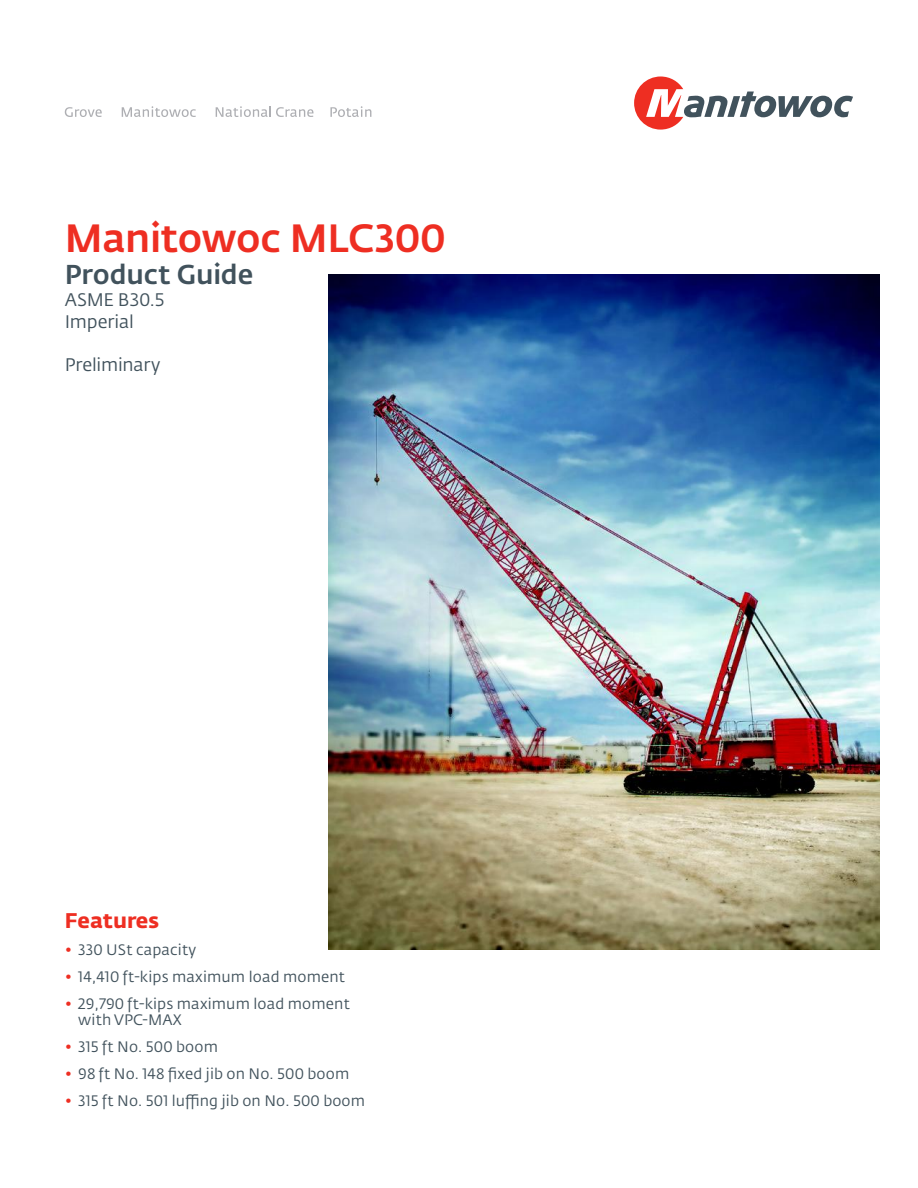
<style>
.page{position:relative;width:918px;height:1188px;background:#fff}
.page>*{position:absolute;margin:0;border:0;box-sizing:border-box;transform-origin:0 0}
.t1{font:500 39px "Fedra Sans Pro";letter-spacing:-.01em;color:#ee2e22}
.t2{font:500 27px "Fedra Sans Pro";letter-spacing:-.005em;color:#41525c}
.t3{font:700 21px "Fedra Sans Pro";color:#ee2e22}
.t4{font:18px/21.6px "Fedra Sans Pro";letter-spacing:-.01em;color:#41525c}
.t5{font:15px/16.5px "Fedra Sans Pro";letter-spacing:.01em;color:#41525c}
.s1{color:#ee2e22}
</style>
<div class="page">
<img style="left:328px;top:275px;width:551px;height:674px">
<svg style="left:65px;top:107px;width:37px;height:10px"></svg>
<svg style="left:122px;top:106px;width:74px;height:11px"></svg>
<svg style="left:216px;top:106px;width:97px;height:11px"></svg>
<svg style="left:330px;top:106px;width:41px;height:11px"></svg>
<svg style="left:634px;top:76px;width:219px;height:54px"></svg>
<h1 class="t1" style="left:65px;top:214px;width:383px">Manitowoc MLC300</h1>
<h2 class="t2" style="left:65px;top:258px;width:190px">Product Guide</h2>
<p class="t4" style="left:65px;top:289px;width:102px">ASME B30.5<br>Imperial</p>
<p class="t4" style="left:65px;top:354px;width:97px">Preliminary</p>
<h3 class="t3" style="left:65px;top:907px;width:96px">Features</h3>
<p class="t5" style="left:65px;top:941px;width:133px"><span class="s1">•</span> 330 USt capacity</p>
<p class="t5" style="left:65px;top:968px;width:282px"><span class="s1">•</span> 14,410 ft-kips maximum load moment</p>
<p class="t5" style="left:78px;top:995px;width:273px;text-indent:-14px"><span class="s1">•</span> 29,790 ft-kips maximum load moment with VPC-MAX</p>
<p class="t5" style="left:65px;top:1039px;width:155px"><span class="s1">•</span> 315 ft No. 500 boom</p>
<p class="t5" style="left:65px;top:1066px;width:286px"><span class="s1">•</span> 98 ft No. 148 fixed jib on No. 500 boom</p>
<p class="t5" style="left:65px;top:1093px;width:302px"><span class="s1">•</span> 315 ft No. 501 luffing jib on No. 500 boom</p>
</div>
